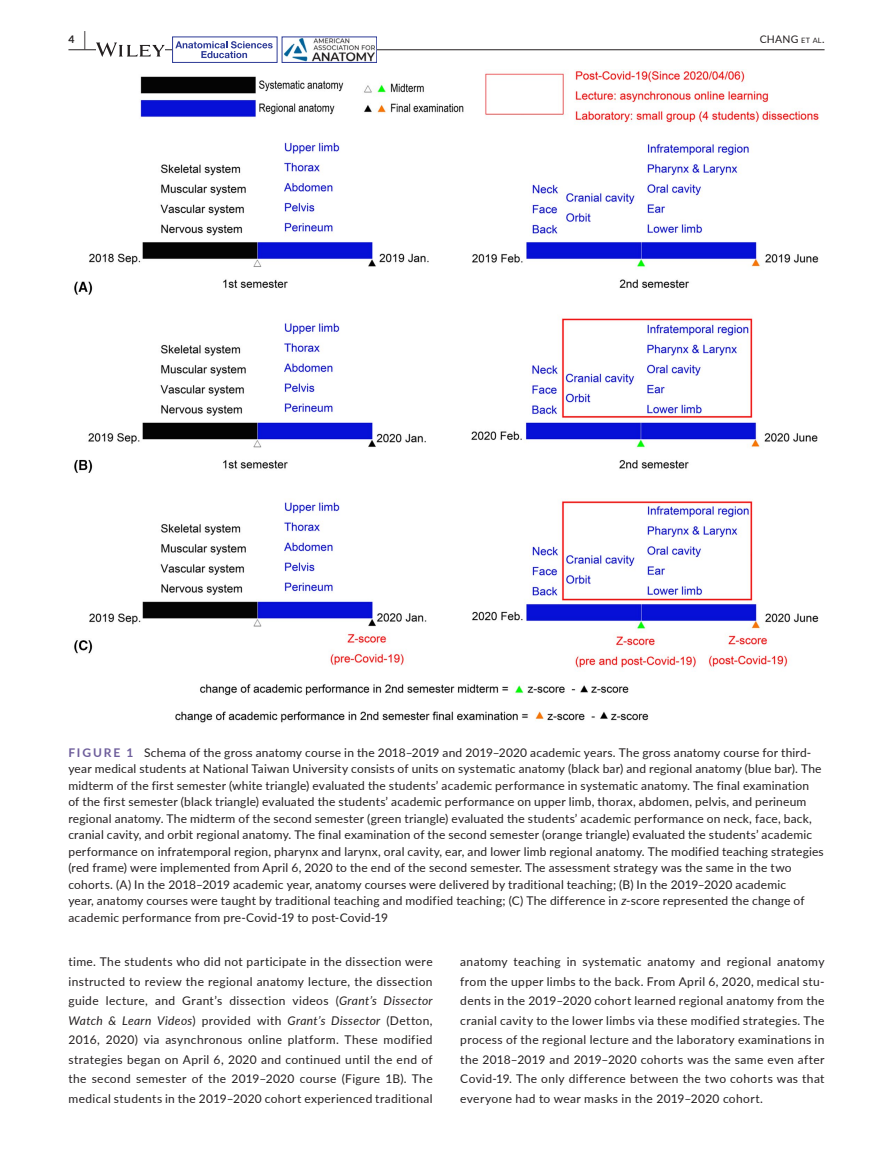
<style>
.page{position:relative;width:893px;height:1174px;background:#fff}
.page>*{position:absolute;margin:0;border:0;box-sizing:border-box;transform-origin:0 0}
.t1{font:12px/19.5px "Lato";letter-spacing:.015em;color:#231f20;text-align:justify}
.t2{font:10.5px "Lato";letter-spacing:.02em;color:#231f20}
.t3{font:700 10.5px "Lato";color:#231f20}
.s1{font-size:19.5px}
.s2{font-size:7.35px}
.s3{font-weight:700;color:#6e5e9b}
.s4{font-style:italic}
</style>
<div class="page">
<hr style="left:68px;top:49px;width:756px;height:1px;background:#231f20">
<svg style="left:96px;top:42px;width:69px;height:15px"></svg>
<svg style="left:172px;top:37px;width:205px;height:26px"></svg>
<img style="left:74px;top:69px;width:745px;height:654px">
<p class="t3" style="left:68px;top:31px;width:19px">4 <span class="s1">|</span></p>
<p class="t2" style="left:760px;top:31px;width:66px">CHANG <span class="s2">et al</span>.</p>
<p class="t1" style="left:68px;top:743px;width:757px;line-height:16.5px;text-align:left"><span class="s3">FIGURE 1</span> Schema of the gross anatomy course in the 2018–2019 and 2019–2020 academic years. The gross anatomy course for third&shy;year medical students at National Taiwan University consists of units on systematic anatomy (black bar) and regional anatomy (blue bar). The midterm of the first semester (white triangle) evaluated the students’ academic performance in systematic anatomy. The final examination<br>of the first semester (black triangle) evaluated the students’ academic performance on upper limb, thorax, abdomen, pelvis, and perineum regional anatomy. The midterm of the second semester (green triangle) evaluated the students’ academic performance on neck, face, back, cranial cavity, and orbit regional anatomy. The final examination of the second semester (orange triangle) evaluated the students’ academic performance on infratemporal region, pharynx and larynx, oral cavity, ear, and lower limb regional anatomy. The modified teaching strategies (red frame) were implemented from April 6, 2020 to the end of the second semester. The assessment strategy was the same in the two cohorts. (A) In the 2018–2019 academic year, anatomy courses were delivered by traditional teaching; (B) In the 2019–2020 academic<br>year, anatomy courses were taught by traditional teaching and modified teaching; (C) The difference in <span class="s4">z</span>-score represented the change of academic performance from pre-Covid-19 to post-Covid-19</p>
<p class="t1" style="left:68px;top:951px;width:366px">time. The students who did not participate in the dissection were instructed to review the regional anatomy lecture, the dissection guide lecture, and Grant’s dissection videos (<span class="s4">Grant’s Dissector Watch &amp; Learn Videos</span>) provided with <span class="s4">Grant’s Dissector</span> (Detton, 2016, 2020) via asynchronous online platform. These modified strategies began on April 6, 2020 and continued until the end of the second semester of the 2019–2020 course (Figure 1B). The medical students in the 2019–2020 cohort experienced traditional</p>
<p class="t1" style="left:460px;top:951px;width:366px">anatomy teaching in systematic anatomy and regional anatomy from the upper limbs to the back. From April 6, 2020, medical stu&shy;dents in the 2019–2020 cohort learned regional anatomy from the cranial cavity to the lower limbs via these modified strategies. The process of the regional lecture and the laboratory examinations in the 2018–2019 and 2019–2020 cohorts was the same even after Covid-19. The only difference between the two cohorts was that everyone had to wear masks in the 2019–2020 cohort.</p>
</div>
